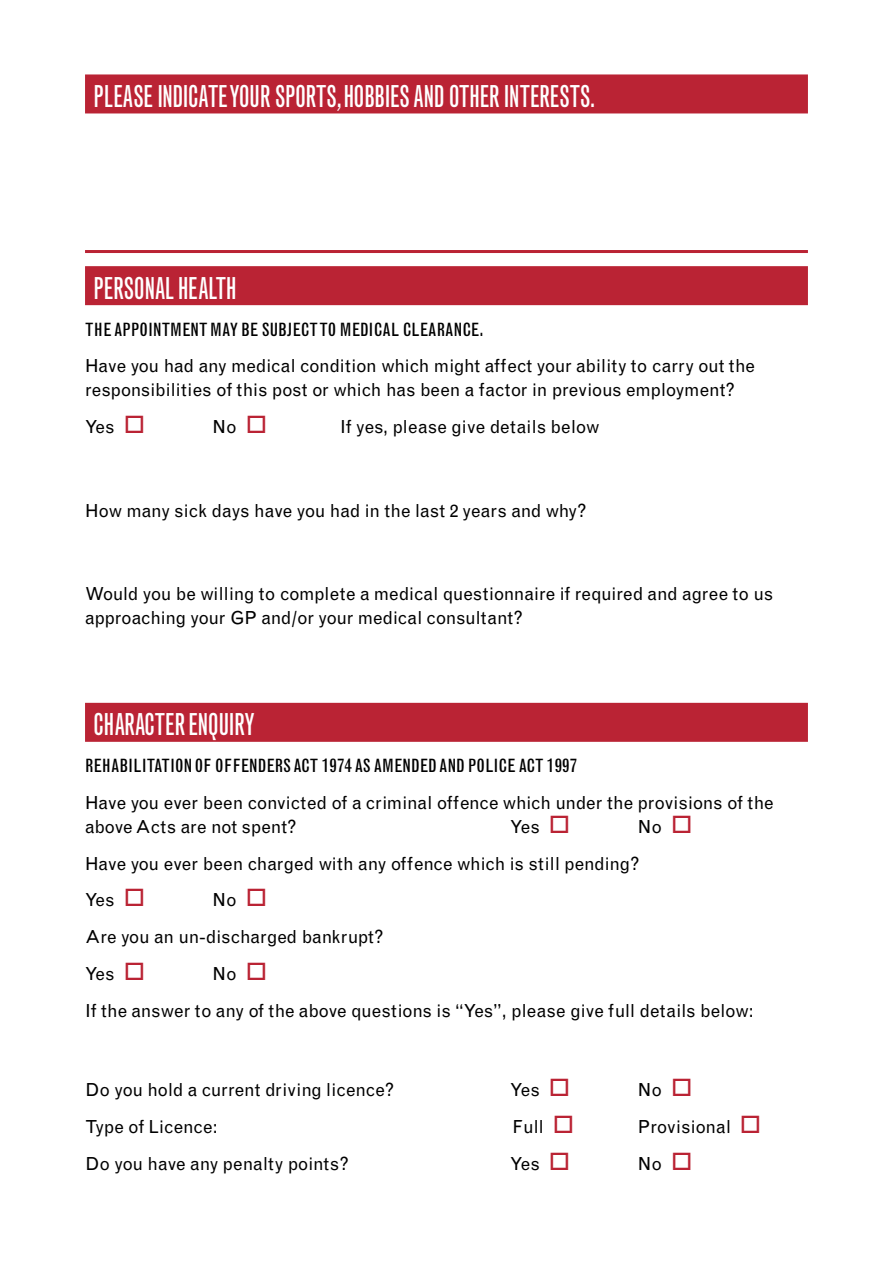
<style>
.page{position:relative;width:893px;height:1263px;background:#fff}
.page>*{position:absolute;margin:0;border:0;box-sizing:border-box;transform-origin:0 0}
.t1{font:30px "Grotesque MT Std Extra Cond";color:#fff}
.t2{font:18px/36.8px "Grotesque MT Std";letter-spacing:-.01em;color:#000}
.t3{font:condensed 18px "Grotesque MT Std";color:#000}
.s1{color:#ba2334}
</style>
<div class="page">
<div style="left:85px;top:74px;width:723px;height:39px;background:#ba2334"></div>
<div style="left:85px;top:266px;width:723px;height:39px;background:#ba2334"></div>
<div style="left:85px;top:703px;width:723px;height:39px;background:#ba2334"></div>
<hr style="left:85px;top:250px;width:723px;height:3px;background:#ba2334">
<h1 class="t1" style="left:94px;top:79px;width:503px">PLEASE INDICATE YOUR SPORTS,HOBBIES AND OTHER INTERESTS.</h1>
<h1 class="t1" style="left:94px;top:270px;width:145px">PERSONAL HEALTH</h1>
<p class="t3" style="left:85px;top:319px;width:400px">THE APPOINTMENT MAY BE SUBJECT TO MEDICAL CLEARANCE.</p>
<p class="t2" style="left:85px;top:354px;width:672px;line-height:24px">Have you had any medical condition which might affect your ability to carry out the responsibilities of this post or which has been a factor in previous employment?</p>
<p class="t2" style="left:85px;top:409px;width:62px">Yes <span class="s1">□</span></p>
<p class="t2" style="left:213px;top:409px;width:56px">No <span class="s1">□</span></p>
<p class="t2" style="left:340px;top:409px;width:261px">If yes, please give details below</p>
<p class="t2" style="left:85px;top:492px;width:503px">How many sick days have you had in the last 2 years and why?</p>
<p class="t2" style="left:85px;top:582px;width:690px;line-height:24px">Would you be willing to complete a medical questionnaire if required and agree to us approaching your GP and/or your medical consultant?</p>
<h1 class="t1" style="left:94px;top:707px;width:163px">CHARACTER ENQUIRY</h1>
<p class="t3" style="left:85px;top:755px;width:494px">REHABILITATION OF OFFENDERS ACT 1974 AS AMENDED AND POLICE ACT 1997</p>
<p class="t2" style="left:85px;top:791px;width:690px;line-height:24px">Have you ever been convicted of a criminal offence which under the provisions of the above Acts are not spent?</p>
<p class="t2" style="left:85px;top:808px;width:609px;text-indent:553px">No <span class="s1">□<br></span>Have you ever been charged with any offence which is still pending?<br>Yes <span class="s1">□</span></p>
<p class="t2" style="left:510px;top:808px;width:62px">Yes <span class="s1">□</span></p>
<p class="t2" style="left:85px;top:882px;width:300px;text-indent:128px">No <span class="s1">□<br></span>Are you an un-discharged bankrupt?<br>Yes <span class="s1">□</span></p>
<p class="t2" style="left:85px;top:955px;width:670px;text-indent:128px">No <span class="s1">□<br></span>If the answer to any of the above questions is “Yes”, please give full details below:</p>
<p class="t2" style="left:85px;top:1071px;width:311px">Do you hold a current driving licence?</p>
<p class="t2" style="left:510px;top:1071px;width:62px">Yes <span class="s1">□</span></p>
<p class="t2" style="left:638px;top:1071px;width:56px">No <span class="s1">□</span></p>
<p class="t2" style="left:85px;top:1108px;width:134px">Type of Licence:</p>
<p class="t2" style="left:513px;top:1108px;width:63px">Full <span class="s1">□</span></p>
<p class="t2" style="left:638px;top:1108px;width:125px">Provisional <span class="s1">□</span></p>
<p class="t2" style="left:85px;top:1145px;width:265px">Do you have any penalty points?</p>
<p class="t2" style="left:510px;top:1145px;width:62px">Yes <span class="s1">□</span></p>
<p class="t2" style="left:638px;top:1145px;width:56px">No <span class="s1">□</span></p>
</div>
